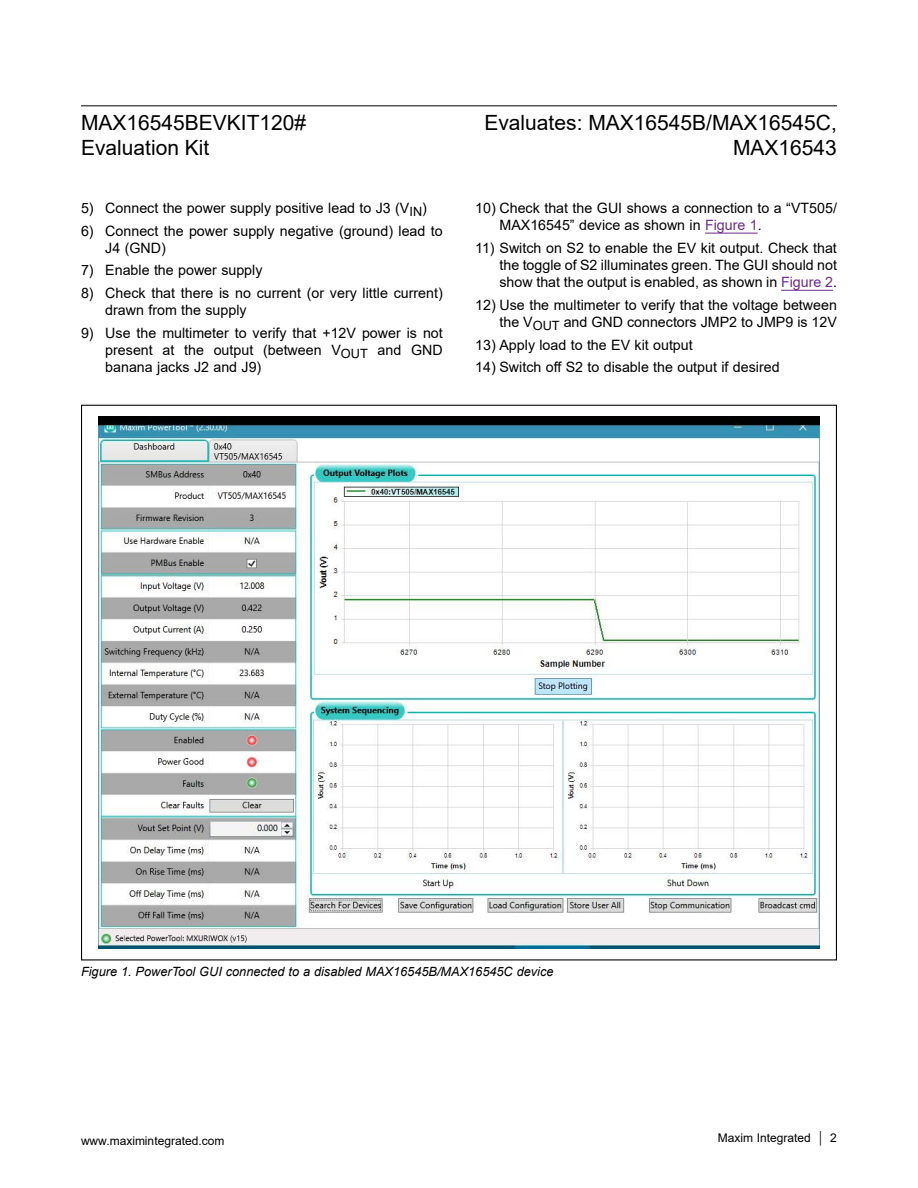
<style>
.page{position:relative;width:918px;height:1188px;background:#fff}
.page>*{position:absolute;margin:0;border:0;box-sizing:border-box;transform-origin:0 0}
.t1{font:21px/25.2px "Arial";color:#000;text-align:right}
.t2{font:14.25px/17.2px "Arial";color:#000}
.t3{font:italic 12.75px "Arial";color:#000}
.t4{font:12px "Arial";color:#000}
.s1{color:#6e2a8d}
</style>
<div class="page">
<hr style="left:81px;top:105px;width:756px;height:1px;background:#000">
<hr style="left:705px;top:233px;width:53px;height:1px;background:#6e2a8d">
<hr style="left:781px;top:290px;width:52px;height:1px;background:#6e2a8d">
<img style="left:99px;top:417px;width:720px;height:532px">
<h1 class="t1" style="left:81px;top:109px;width:227px;text-align:left">MAX16545BEVKIT120#<br>Evaluation Kit</h1>
<p class="t2" style="left:81px;top:199px;width:347px">5) Connect the power supply positive lead to J3 (V<sub>IN</sub>)</p>
<p class="t2" style="left:105px;top:222px;width:339px;text-indent:-24px">6) Connect the power supply negative (ground) lead to<br>J4 (GND)</p>
<p class="t2" style="left:81px;top:262px;width:183px">7) Enable the power supply</p>
<p class="t2" style="left:105px;top:284px;width:339px;text-indent:-24px">8) Check that there is no current (or very little current) drawn from the supply</p>
<p class="t2" style="left:105px;top:324px;width:339px;text-align:justify;text-indent:-24px">9) Use the multimeter to verify that +12V power is not present at the output (between V<sub>OUT</sub> and GND banana jacks J2 and J9)</p>
<h1 class="t1" style="left:484px;top:109px;width:354px">Evaluates: MAX16545B/MAX16545C,<br>MAX16543</h1>
<p class="t2" style="left:499px;top:199px;width:339px;text-indent:-24px">10) Check that the GUI shows a connection to a “VT505/<br>MAX16545” device as shown in <span class="s1">Figure 1</span>.</p>
<p class="t2" style="left:499px;top:239px;width:339px;text-align:justify;text-indent:-24px">11) Switch on S2 to enable the EV kit output. Check that the toggle of S2 illuminates green. The GUI should not show that the output is enabled, as shown in <span class="s1">Figure 2</span>.</p>
<p class="t2" style="left:475px;top:296px;width:363px;text-align:right">12) Use the multimeter to verify that the voltage between the V<sub>OUT</sub> and GND connectors JMP2 to JMP9 is 12V</p>
<p class="t2" style="left:475px;top:336px;width:219px">13) Apply load to the EV kit output</p>
<p class="t2" style="left:475px;top:359px;width:306px">14) Switch off S2 to disable the output if desired</p>
<p class="t3" style="left:81px;top:963px;width:474px">Figure 1. PowerTool GUI connected to a disabled MAX16545B/MAX16545C device</p>
<p class="t4" style="left:81px;top:1132px;width:145px">www.maximintegrated.com</p>
<p class="t4" style="left:718px;top:1129px;width:121px">Maxim Integrated │ 2</p>
</div>
